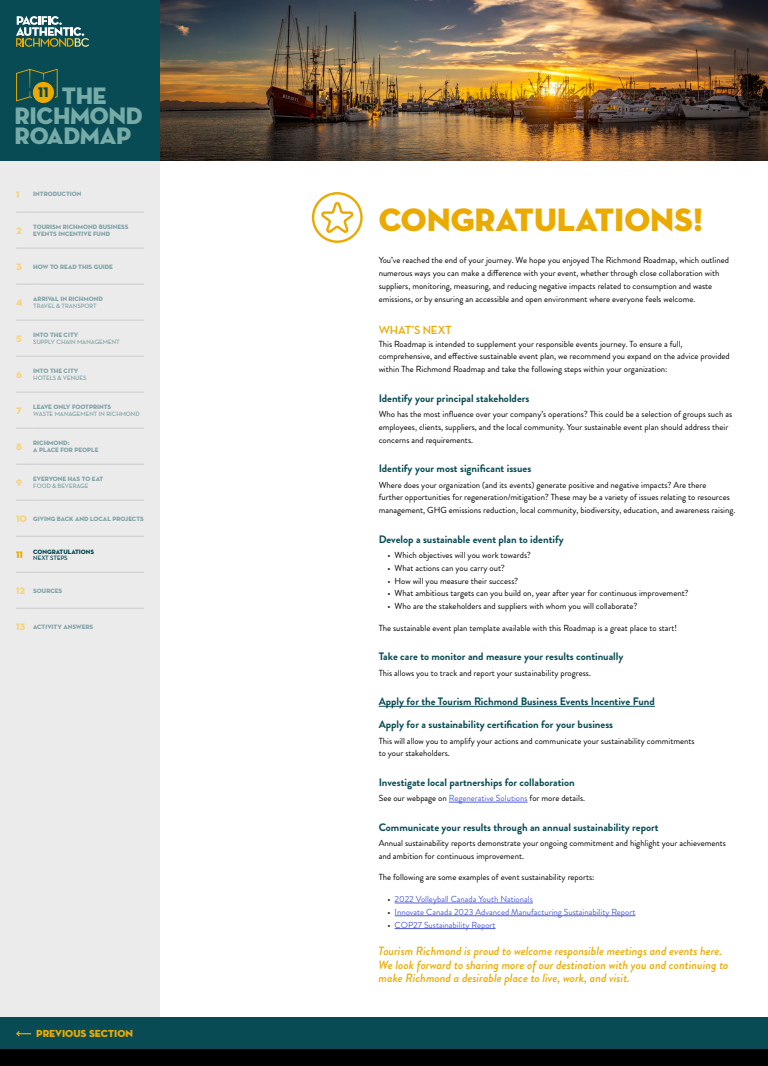
<style>
.page{position:relative;width:768px;height:1066px;background:#fff}
.page>*{position:absolute;margin:0;border:0;box-sizing:border-box;transform-origin:0 0}
.t1{font:33px "Neutra Disp Titling";color:#eaaa00}
.t2{font:24.28px/20.2px "Neutra Disp Titling";letter-spacing:-.01em;color:#76aba8;text-align:center}
.t3{font:14.28px "Neutra Disp Titling";color:#084b54}
.t4{font:italic 500 12px/13.6px "Brandon Grotesque";color:#eaaa00}
.t5{font:700 12px "Neutra Disp";color:#eaaa00}
.t6{font:700 10.8px/23.2px "Brandon Grotesque";color:#084b54}
.t7{font:10.4px "Neutra Disp Titling";color:#eaaa00}
.t8{font:9.6px "Neutra Disp Titling";color:#f5d480}
.t9{font:9.6px "Neutra Disp Titling";color:#eaaa00}
.t10{font:8.8px/12.8px "Brandon Grotesque";color:#000}
.t11{font:8.8px "Brandon Grotesque";color:#4f5cd6}
.t12{font:6.4px/6.4px "Neutra Disp Titling";color:#84a5aa}
.t13{font:700 6.4px "Neutra Disp";color:#84a5aa}
.t14{font:6.4px "Neutra Disp Titling";color:#084b54}
.t15{font:700 6.4px "Neutra Disp";color:#084b54}
.s1{font-size:9.6px;color:#f5d480}
.s2{color:#4f5cd6}
.s3{color:#000}
</style>
<div class="page">
<div style="left:0;top:160px;width:160px;height:858px;background:#ebebeb"></div>
<div style="left:0;top:0;width:160px;height:160px;background:#084b54"></div>
<svg style="left:16px;top:16px;width:73px;height:31px"></svg>
<svg style="left:16px;top:69px;width:42px;height:32px"></svg>
<div style="left:33px;top:82px;width:21px;height:21px;background:#eaaa00;border-radius:50%"></div>
<div style="left:0;top:1018px;width:768px;height:32px;background:#084b54"></div>
<svg style="left:16px;top:1031px;width:15px;height:6px"></svg>
<img style="left:160px;top:0;width:608px;height:160px">
<hr style="left:379px;top:706px;width:276px;height:1px;background:#084b54">
<hr style="left:449px;top:802px;width:79px;height:1px;background:#4f5cd6">
<hr style="left:395px;top:902px;width:138px;height:1px;background:#4f5cd6">
<hr style="left:395px;top:915px;width:240px;height:1px;background:#4f5cd6">
<hr style="left:395px;top:928px;width:101px;height:1px;background:#4f5cd6">
<svg style="left:313px;top:193px;width:48px;height:49px"></svg>
<div style="left:312px;top:192px;width:51px;height:51px;border:2px solid #eaaa00;border-radius:50%"></div>
<svg style="left:318px;top:200px;width:36px;height:36px"></svg>
<div style="left:0;top:1050px;width:768px;height:16px;background:#000"></div>
<svg style="left:16px;top:212px;width:17px;height:1px"></svg>
<hr style="left:33px;top:212px;width:111px;height:1px;background:#cacaca">
<svg style="left:16px;top:248px;width:17px;height:1px"></svg>
<hr style="left:33px;top:248px;width:111px;height:1px;background:#cacaca">
<svg style="left:16px;top:284px;width:17px;height:1px"></svg>
<hr style="left:33px;top:284px;width:111px;height:1px;background:#cacaca">
<svg style="left:16px;top:320px;width:17px;height:1px"></svg>
<hr style="left:33px;top:320px;width:111px;height:1px;background:#cacaca">
<svg style="left:16px;top:356px;width:17px;height:1px"></svg>
<hr style="left:33px;top:356px;width:111px;height:1px;background:#cacaca">
<svg style="left:16px;top:392px;width:17px;height:1px"></svg>
<hr style="left:33px;top:392px;width:111px;height:1px;background:#cacaca">
<svg style="left:16px;top:428px;width:17px;height:1px"></svg>
<hr style="left:33px;top:428px;width:111px;height:1px;background:#cacaca">
<svg style="left:16px;top:464px;width:17px;height:1px"></svg>
<hr style="left:33px;top:464px;width:111px;height:1px;background:#cacaca">
<svg style="left:16px;top:500px;width:17px;height:1px"></svg>
<hr style="left:33px;top:500px;width:111px;height:1px;background:#cacaca">
<svg style="left:16px;top:536px;width:17px;height:1px"></svg>
<hr style="left:33px;top:536px;width:111px;height:1px;background:#cacaca">
<svg style="left:16px;top:572px;width:17px;height:1px"></svg>
<hr style="left:33px;top:572px;width:111px;height:1px;background:#cacaca">
<svg style="left:16px;top:608px;width:17px;height:1px"></svg>
<hr style="left:33px;top:608px;width:111px;height:1px;background:#cacaca">
<h2 class="t2" style="left:14px;top:85px;width:130px">THE<br>RICHMOND<br>ROADMAP</h2>
<h3 class="t3" style="left:38px;top:83px;width:12px">11</h3>
<p class="t8" style="left:16px;top:188px;width:5px">1</p>
<p class="t12" style="left:33px;top:191px;width:50px">INTRODUCTION</p>
<p class="t8" style="left:16px;top:224px;width:7px">2</p>
<p class="t12" style="left:33px;top:224px;width:97px">TOURISM RICHMOND BUSINESS<br>EVENTS INCENTIVE FUND</p>
<p class="t12" style="left:16px;top:263px;width:98px"><span class="s1">3</span> HOW TO READ THIS GUIDE</p>
<p class="t8" style="left:16px;top:296px;width:8px">4</p>
<p class="t12" style="left:33px;top:296px;width:71px">ARRIVAL IN RICHMOND</p>
<p class="t13" style="left:33px;top:302px;width:65px">TRAVEL &amp; TRANSPORT</p>
<p class="t8" style="left:16px;top:332px;width:7px">5</p>
<p class="t12" style="left:33px;top:332px;width:47px">INTO THE CITY</p>
<p class="t13" style="left:33px;top:338px;width:88px">SUPPLY CHAIN MANAGEMENT</p>
<p class="t8" style="left:16px;top:368px;width:7px">6</p>
<p class="t12" style="left:33px;top:368px;width:47px">INTO THE CITY</p>
<p class="t13" style="left:33px;top:374px;width:55px">HOTELS &amp; VENUES</p>
<p class="t8" style="left:16px;top:404px;width:7px">7</p>
<p class="t12" style="left:33px;top:404px;width:79px">LEAVE ONLY FOOTPRINTS</p>
<p class="t13" style="left:33px;top:410px;width:108px">WASTE MANAGEMENT IN RICHMOND</p>
<p class="t8" style="left:16px;top:440px;width:7px">8</p>
<p class="t12" style="left:33px;top:440px;width:67px">RICHMOND:<br>A PLACE FOR PEOPLE</p>
<p class="t8" style="left:16px;top:476px;width:7px">9</p>
<p class="t12" style="left:33px;top:476px;width:71px">EVERYONE HAS TO EAT</p>
<p class="t13" style="left:33px;top:482px;width:57px">FOOD &amp; BEVERAGE</p>
<p class="t12" style="left:16px;top:515px;width:129px"><span class="s1">10</span> GIVING BACK AND LOCAL PROJECTS</p>
<p class="t9" style="left:16px;top:548px;width:9px">11</p>
<p class="t14" style="left:33px;top:547px;width:62px">CONGRATULATIONS</p>
<p class="t15" style="left:33px;top:554px;width:36px">NEXT STEPS</p>
<p class="t12" style="left:16px;top:587px;width:48px"><span class="s1">12</span> SOURCES</p>
<p class="t12" style="left:16px;top:623px;width:79px"><span class="s1">13</span> ACTIVITY ANSWERS</p>
<p class="t7" style="left:36px;top:1027px;width:98px">PREVIOUS SECTION</p>
<h1 class="t1" style="left:379px;top:199px;width:326px">CONGRATULATIONS!</h1>
<p class="t10" style="left:379px;top:254px;width:352px">You’ve reached the end of your journey. We hope you enjoyed The Richmond Roadmap, which outlined numerous ways you can make a difference with your event, whether through close collaboration with suppliers, monitoring, measuring, and reducing negative impacts related to consumption and waste emissions, or by ensuring an accessible and open environment where everyone feels welcome.</p>
<h3 class="t5" style="left:379px;top:323px;width:75px">WHAT’S NEXT</h3>
<p class="t10" style="left:379px;top:337px;width:353px">This Roadmap is intended to supplement your responsible events journey. To ensure a full, comprehensive, and effective sustainable event plan, we recommend you expand on the advice provided within The Richmond Roadmap and take the following steps within your organization:</p>
<p class="t6" style="left:379px;top:387px;width:152px">Identify your principal stakeholders</p>
<p class="t10" style="left:379px;top:408px;width:355px">Who has the most influence over your company’s operations? This could be a selection of groups such as employees, clients, suppliers, and the local community. Your sustainable event plan should address their concerns and requirements.</p>
<p class="t6" style="left:379px;top:457px;width:154px">Identify your most significant issues</p>
<p class="t10" style="left:379px;top:478px;width:358px">Where does your organization (and its events) generate positive and negative impacts? Are there<br>further opportunities for regeneration/mitigation? These may be a variety of issues relating to resources management, GHG emissions reduction, local community, biodiversity, education, and awareness raising.</p>
<p class="t6" style="left:379px;top:527px;width:187px">Develop a sustainable event plan to identify</p>
<p class="t10" style="left:387px;top:548px;width:145px">• Which objectives will you work towards?</p>
<p class="t10" style="left:387px;top:561px;width:119px">• What actions can you carry out?</p>
<p class="t10" style="left:387px;top:574px;width:132px">• How will you measure their success?</p>
<p class="t10" style="left:387px;top:587px;width:303px">• What ambitious targets can you build on, year after year for continuous improvement?</p>
<p class="t10" style="left:387px;top:600px;width:251px">• Who are the stakeholders and suppliers with whom you will collaborate?</p>
<p class="t10" style="left:379px;top:621px;width:300px">The sustainable event plan template available with this Roadmap is a great place to start!</p>
<p class="t6" style="left:379px;top:645px;width:246px">Take care to monitor and measure your results continually</p>
<p class="t10" style="left:379px;top:666px;width:214px">This allows you to track and report your sustainability progress.</p>
<p class="t6" style="left:379px;top:690px;width:278px">Apply for the Tourism Richmond Business Events Incentive Fund<br>Apply for a sustainability certification for your business</p>
<p class="t10" style="left:379px;top:734px;width:317px">This will allow you to amplify your actions and communicate your sustainability commitments to your stakeholders.</p>
<p class="t6" style="left:379px;top:771px;width:198px">Investigate local partnerships for collaboration</p>
<p class="t10" style="left:379px;top:792px;width:208px">See our webpage on <span class="s2">Regenerative Solutions</span> for more details.</p>
<p class="t6" style="left:379px;top:815px;width:281px">Communicate your results through an annual sustainability report</p>
<p class="t10" style="left:379px;top:836px;width:349px">Annual sustainability reports demonstrate your ongoing commitment and highlight your achievements and ambition for continuous improvement.</p>
<p class="t10" style="left:379px;top:871px;width:217px">The following are some examples of event sustainability reports:</p>
<p class="t11" style="left:387px;top:893px;width:147px"><span class="s3">•</span> 2022 Volleyball Canada Youth Nationals</p>
<p class="t11" style="left:387px;top:905px;width:249px"><span class="s3">•</span> Innovate Canada 2023 Advanced Manufacturing Sustainability Report</p>
<p class="t11" style="left:387px;top:918px;width:110px"><span class="s3">•</span> COP27 Sustainability Report</p>
<h3 class="t4" style="left:379px;top:944px;width:351px">Tourism Richmond is proud to welcome responsible meetings and events here.<br>We look forward to sharing more of our destination with you and continuing to make Richmond a desirable place to live, work, and visit.</h3>
</div>
